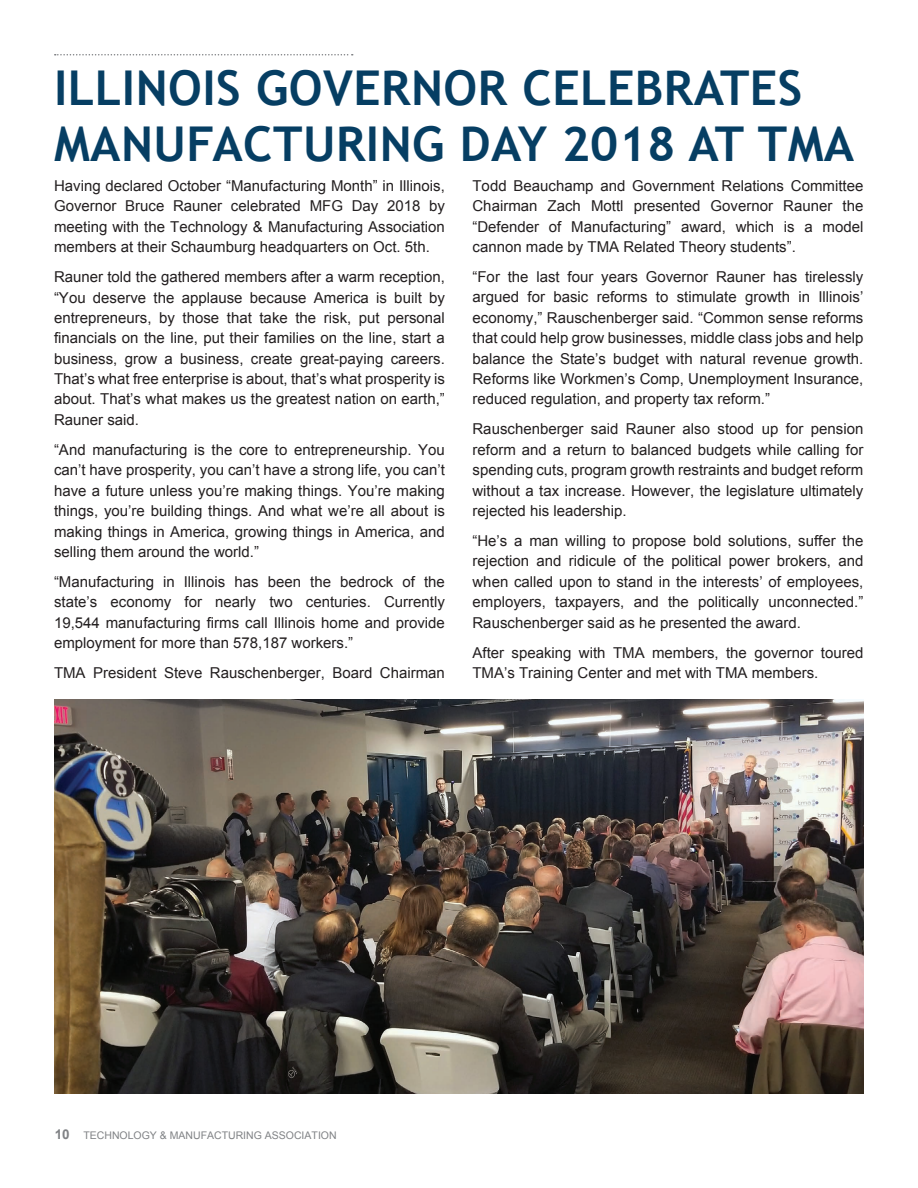
<style>
.page{position:relative;width:918px;height:1188px;background:#fff}
.page>*{position:absolute;margin:0;border:0;box-sizing:border-box;transform-origin:0 0}
.t1{font:700 48px/55.5px "Trebuchet MS";letter-spacing:.01em;color:#063e63}
.t2{font:15px/20.4px "Arial";color:#231f20;text-align:justify}
.t3{font:10.5px "Arial";color:#808285}
.s1{font-weight:700;font-size:13.5px}
</style>
<div class="page">
<svg style="left:55px;top:54px;width:298px;height:2px"></svg>
<img style="left:54px;top:700px;width:810px;height:394px">
<h1 class="t1" style="left:54px;top:60px;width:802px">ILLINOIS GOVERNOR CELEBRATES<br>MANUFACTURING DAY 2018 AT TMA</h1>
<p class="t2" style="left:54px;top:176px;width:392px">Having declared October “Manufacturing Month” in Illinois, Governor Bruce Rauner celebrated MFG Day 2018 by meeting with the Technology &amp; Manufacturing Association members at their Schaumburg headquarters on Oct. 5th.</p>
<p class="t2" style="left:54px;top:267px;width:392px">Rauner told the gathered members after a warm reception, “You deserve the applause because America is built by entrepreneurs, by those that take the risk, put personal financials on the line, put their families on the line, start a business, grow a business, create great-paying careers.<br>That’s what free enterprise is about, that’s what prosperity is about. That’s what makes us the greatest nation on earth,” Rauner said.</p>
<p class="t2" style="left:54px;top:440px;width:392px">“And manufacturing is the core to entrepreneurship. You can’t have prosperity, you can’t have a strong life, you can’t have a future unless you’re making things. You’re making things, you’re building things. And what we’re all about is making things in America, growing things in America, and selling them around the world.”</p>
<p class="t2" style="left:54px;top:572px;width:392px">“Manufacturing in Illinois has been the bedrock of the state’s economy for nearly two centuries. Currently 19,544 manufacturing firms call Illinois home and provide employment for more than 578,187 workers.”</p>
<p class="t2" style="left:54px;top:663px;width:392px">TMA President Steve Rauschenberger, Board Chairman</p>
<p class="t2" style="left:472px;top:175px;width:392px">Todd Beauchamp and Government Relations Committee Chairman Zach Mottl presented Governor Rauner the “Defender of Manufacturing” award, which is a model cannon made by TMA Related Theory students”.</p>
<p class="t2" style="left:472px;top:267px;width:392px">“For the last four years Governor Rauner has tirelessly argued for basic reforms to stimulate growth in Illinois’ economy,” Rauschenberger said. “Common sense reforms that could help grow businesses, middle class jobs and help balance the State’s budget with natural revenue growth.<br>Reforms like Workmen’s Comp, Unemployment Insurance, reduced regulation, and property tax reform.”</p>
<p class="t2" style="left:472px;top:419px;width:392px">Rauschenberger said Rauner also stood up for pension reform and a return to balanced budgets while calling for spending cuts, program growth restraints and budget reform without a tax increase. However, the legislature ultimately rejected his leadership.</p>
<p class="t2" style="left:472px;top:531px;width:392px">“He’s a man willing to propose bold solutions, suffer the rejection and ridicule of the political power brokers, and when called upon to stand in the interests’ of employees, employers, taxpayers, and the politically unconnected.” Rauschenberger said as he presented the award.</p>
<p class="t2" style="left:472px;top:642px;width:392px">After speaking with TMA members, the governor toured<br>TMA’s Training Center and met with TMA members.</p>
<p class="t3" style="left:55px;top:1128px;width:283px"><span class="s1">10</span> TECHNOLOGY &amp; MANUFACTURING ASSOCIATION</p>
</div>
